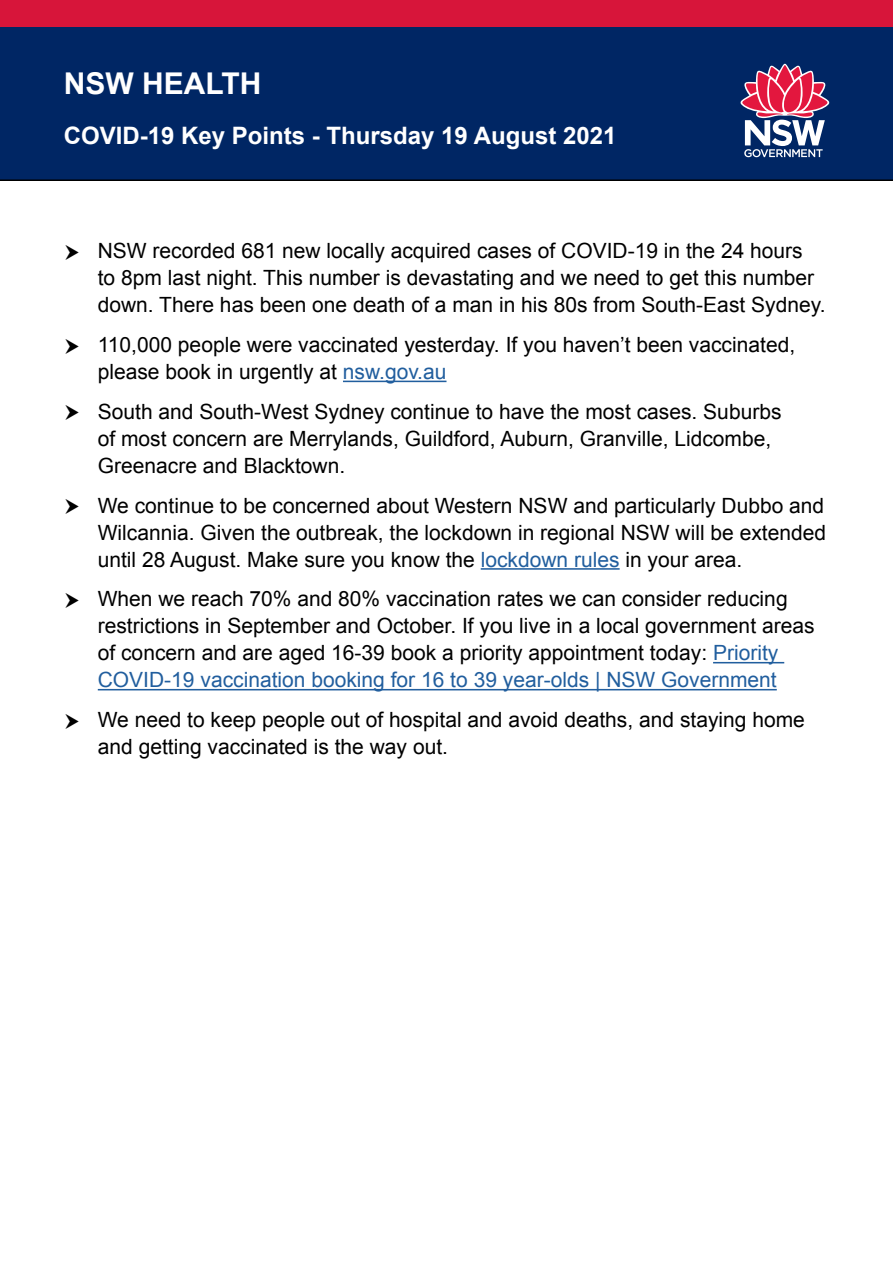
<style>
.page{position:relative;width:893px;height:1263px;background:#fff}
.page>*{position:absolute;margin:0;border:0;box-sizing:border-box;transform-origin:0 0}
.t1{font:700 30px "Arial";color:#fff}
.t2{font:700 24px "Arial";color:#fff}
.t3{font:21px/27px "Arial";color:#000}
.s1{color:#215e9e}
</style>
<div class="page">
<img style="left:0;top:0;width:893px;height:180px">
<svg style="left:741px;top:64px;width:88px;height:93px"></svg>
<hr style="left:343px;top:381px;width:103px;height:1px;background:#215e9e">
<hr style="left:481px;top:568px;width:139px;height:2px;background:#215e9e">
<hr style="left:713px;top:662px;width:71px;height:1px;background:#215e9e">
<hr style="left:98px;top:689px;width:679px;height:1px;background:#215e9e">
<p class="t1" style="left:64px;top:64px;width:199px">NSW HEALTH</p>
<p class="t2" style="left:64px;top:120px;width:554px">COVID-19 Key Points - Thursday 19 August 2021</p>
<p class="t3" style="left:98px;top:238px;width:729px">NSW recorded 681 new locally acquired cases of COVID-19 in the 24 hours to 8pm last night. This number is devastating and we need to get this number down. There has been one death of a man in his 80s from South-East Sydney.</p>
<p class="t3" style="left:98px;top:331px;width:699px">110,000 people were vaccinated yesterday. If you haven’t been vaccinated, please book in urgently at <span class="s1">nsw.gov.au</span></p>
<p class="t3" style="left:98px;top:398px;width:685px">South and South-West Sydney continue to have the most cases. Suburbs of most concern are Merrylands, Guildford, Auburn, Granville, Lidcombe,<br>Greenacre and Blacktown.</p>
<p class="t3" style="left:98px;top:492px;width:730px;text-align:justify">We continue to be concerned about Western NSW and particularly Dubbo and Wilcannia. Given the outbreak, the lockdown in regional NSW will be extended until 28 August. Make sure you know the <span class="s1">lockdown rules</span> in your area.</p>
<p class="t3" style="left:98px;top:586px;width:718px">When we reach 70% and 80% vaccination rates we can consider reducing restrictions in September and October. If you live in a local government areas of concern and are aged 16-39 book a priority appointment today: <span class="s1">Priority COVID-19 vaccination booking for 16 to 39 year-olds | NSW Government</span></p>
<p class="t3" style="left:98px;top:706px;width:709px">We need to keep people out of hospital and avoid deaths, and staying home and getting vaccinated is the way out.</p>
</div>
